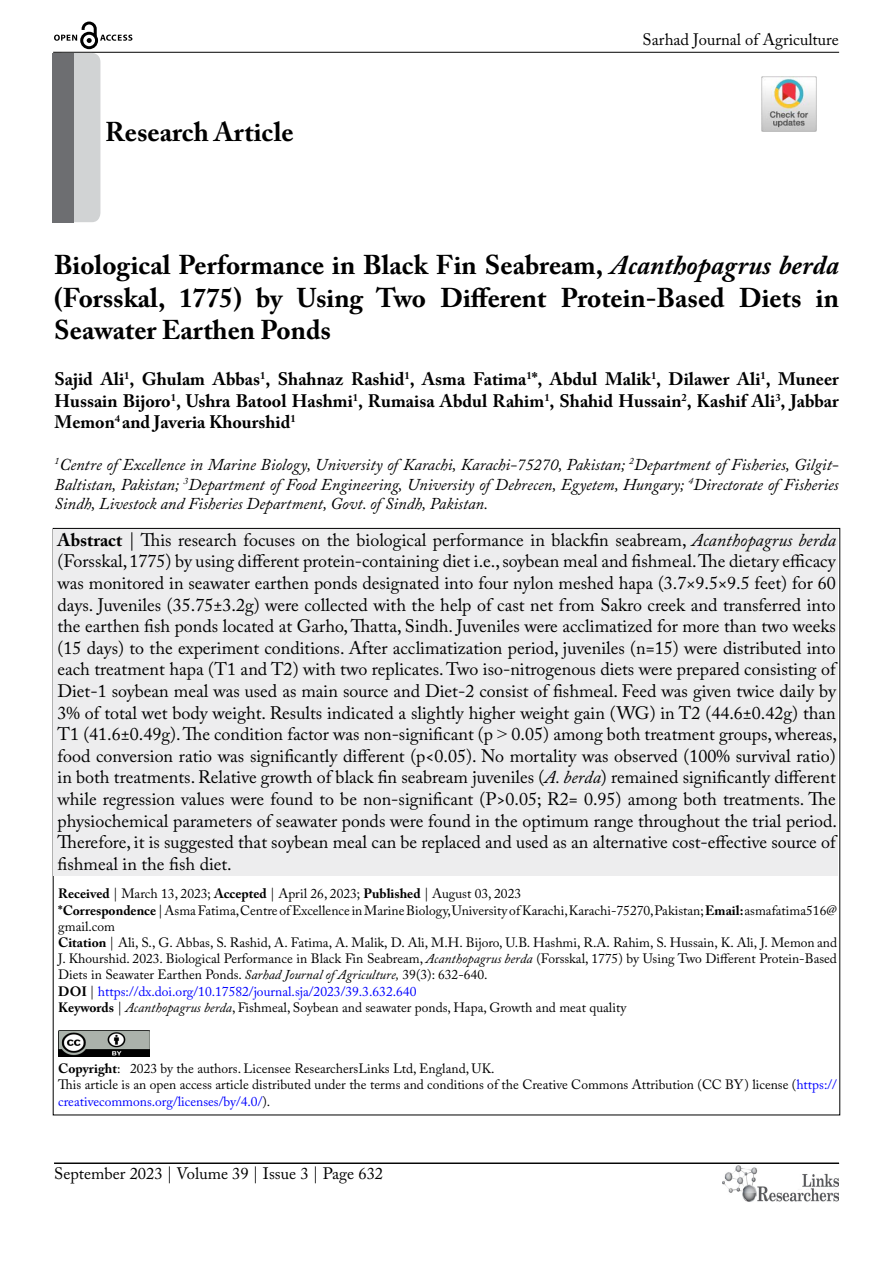
<style>
.page{position:relative;width:893px;height:1263px;background:#fff}
.page>*{position:absolute;margin:0;border:0;box-sizing:border-box;transform-origin:0 0}
.t1{font:700 27px/32.4px "Adobe Caslon Pro";color:#000;text-align:justify}
.t2{font:18px/21.6px "Adobe Caslon Pro";color:#000;text-align:justify}
.t3{font:700 18px/21.6px "Adobe Caslon Pro";color:#000;text-align:justify}
.t4{font:italic 16.5px/19.8px "Adobe Caslon Pro";color:#000;text-align:justify}
.t5{font:16.5px "Adobe Caslon Pro";color:#000}
.t6{font:13.5px/16.2px "Adobe Caslon Pro";color:#000}
.s1{font-style:italic}
.s2{font-weight:700}
.s3{font-family:"Times New Roman"}
.s4{color:#00f}
</style>
<div class="page">
<hr style="left:53px;top:52px;width:786px;height:1px;background:#000">
<img style="left:722px;top:1166px;width:117px;height:36px">
<svg style="left:54px;top:22px;width:78px;height:27px"></svg>
<div style="left:54px;top:53px;width:46px;height:169px;background:#d1d3d4;border-radius:9px"></div>
<hr style="left:54px;top:1163px;width:785px;height:1px;background:#000">
<div style="left:53px;top:53px;width:21px;height:169px;background:#6d6e71"></div>
<div style="left:54px;top:529px;width:784px;height:347px;background:#ededee"></div>
<img style="left:58px;top:1031px;width:92px;height:25px">
<img style="left:761px;top:77px;width:55px;height:55px">
<h1 class="t1" style="left:105px;top:116px;width:190px">Research Article</h1>
<p class="t5" style="left:643px;top:30px;width:198px">Sarhad Journal of Agriculture</p>
<h1 class="t1" style="left:54px;top:249px;width:786px">Biological Performance in Black Fin Seabream, <span class="s1">Acanthopagrus berda </span>(Forsskal, 1775) by Using Two Different Protein-Based Diets in Seawater Earthen Ponds</h1>
<p class="t3" style="left:55px;top:368px;width:786px">Sajid Ali<sup>1</sup>, Ghulam Abbas<sup>1</sup>, Shahnaz Rashid<sup>1</sup>, Asma Fatima<sup>1</sup>*, Abdul Malik<sup>1</sup>, Dilawer Ali<sup>1</sup>, Muneer Hussain Bijoro<sup>1</sup>, Ushra Batool Hashmi<sup>1</sup>, Rumaisa Abdul Rahim<sup>1</sup>, Shahid Hussain<sup>2</sup>, Kashif Ali<sup>3</sup>, Jabbar Memon<sup>4</sup> and Javeria Khourshid<sup>1</sup></p>
<p class="t4" style="left:55px;top:454px;width:786px"><sup>1</sup>Centre of Excellence in Marine Biology, University of Karachi, Karachi-75270, Pakistan; <sup>2</sup>Department of Fisheries, Gilgit-Baltistan, Pakistan; <sup>3</sup>Department of Food Engineering, University of Debrecen, Egyetem, Hungary; <sup>4</sup>Directorate of Fisheries Sindh, Livestock and Fisheries Department, Govt. of Sindh, Pakistan.</p>
<p class="t2" style="left:58px;top:529px;width:781px"><span class="s2">Abstract</span> | This research focuses on the biological performance in blackfin seabream, <span class="s1">Acanthopagrus berda </span>(Forsskal, 1775) by using different protein-containing diet i.e., soybean meal and fishmeal. The dietary efficacy was monitored in seawater earthen ponds designated into four nylon meshed hapa (3.7×9.5×9.5 feet) for 60 days. Juveniles (35.75±3.2g) were collected with the help of cast net from Sakro creek and transferred into the earthen fish ponds located at Garho, Thatta, Sindh. Juveniles were acclimatized for more than two weeks (15 days) to the experiment conditions. After acclimatization period, juveniles (n=15) were distributed into each treatment hapa (T1 and T2) with two replicates. Two iso-nitrogenous diets were prepared consisting of Diet-1 soybean meal was used as main source and Diet-2 consist of fishmeal. Feed was given twice daily by 3% of total wet body weight. Results indicated a slightly higher weight gain (WG) in T2 (44.6±0.42g) than T1 (41.6±0.49g). The condition factor was non-significant (p <span class="s3">˃</span> 0.05) among both treatment groups, whereas, food conversion ratio was significantly different (p&lt;0.05). No mortality was observed (100% survival ratio) in both treatments. Relative growth of black fin seabream juveniles (<span class="s1">A. berda</span>) remained significantly different while regression values were found to be non-significant (P&gt;0.05; R2= 0.95) among both treatments. The physiochemical parameters of seawater ponds were found in the optimum range throughout the trial period.<br>Therefore, it is suggested that soybean meal can be replaced and used as an alternative cost-effective source of fishmeal in the fish diet.</p>
<p class="t6" style="left:58px;top:886px;width:780px"><span class="s2">Received</span> | March 13, 2023; <span class="s2">Accepted</span> | April 26, 2023; <span class="s2">Published</span> | August 03, 2023<br><span class="s2">*Correspondence</span> | Asma Fatima, Centre of Excellence in Marine Biology, University of Karachi, Karachi-75270, Pakistan; <span class="s2">Email:</span> asmafatima516@ gmail.com<br><span class="s2">Citation</span> | Ali, S., G. Abbas, S. Rashid, A. Fatima, A. Malik, D. Ali, M.H. Bijoro, U.B. Hashmi, R.A. Rahim, S. Hussain, K. Ali, J. Memon and J. Khourshid. 2023. Biological Performance in Black Fin Seabream, <span class="s1">Acanthopagrus berda</span> (Forsskal, 1775) by Using Two Different Protein-Based Diets in Seawater Earthen Ponds. <span class="s1">Sarhad Journal of Agriculture,</span> 39(3): 632-640.<br><span class="s2">DOI</span> | <span class="s4">https://dx.doi.org/10.17582/journal.sja/2023/39.3.632.640<br></span><span class="s2">Keywords</span> | <span class="s1">Acanthopagrus berda</span>, Fishmeal, Soybean and seawater ponds, Hapa, Growth and meat quality</p>
<p class="t6" style="left:58px;top:1060px;width:780px"><span class="s2">Copyright</span>: 2023 by the authors. Licensee ResearchersLinks Ltd, England, UK.<br>This article is an open access article distributed under the terms and conditions of the Creative Commons Attribution (CC BY) license (<span class="s4">https:// creativecommons.org/licenses/by/4.0/</span>).</p>
<p class="t5" style="left:54px;top:1164px;width:331px">September 2023 | Volume 39 | Issue 3 | Page 632</p>
</div>
